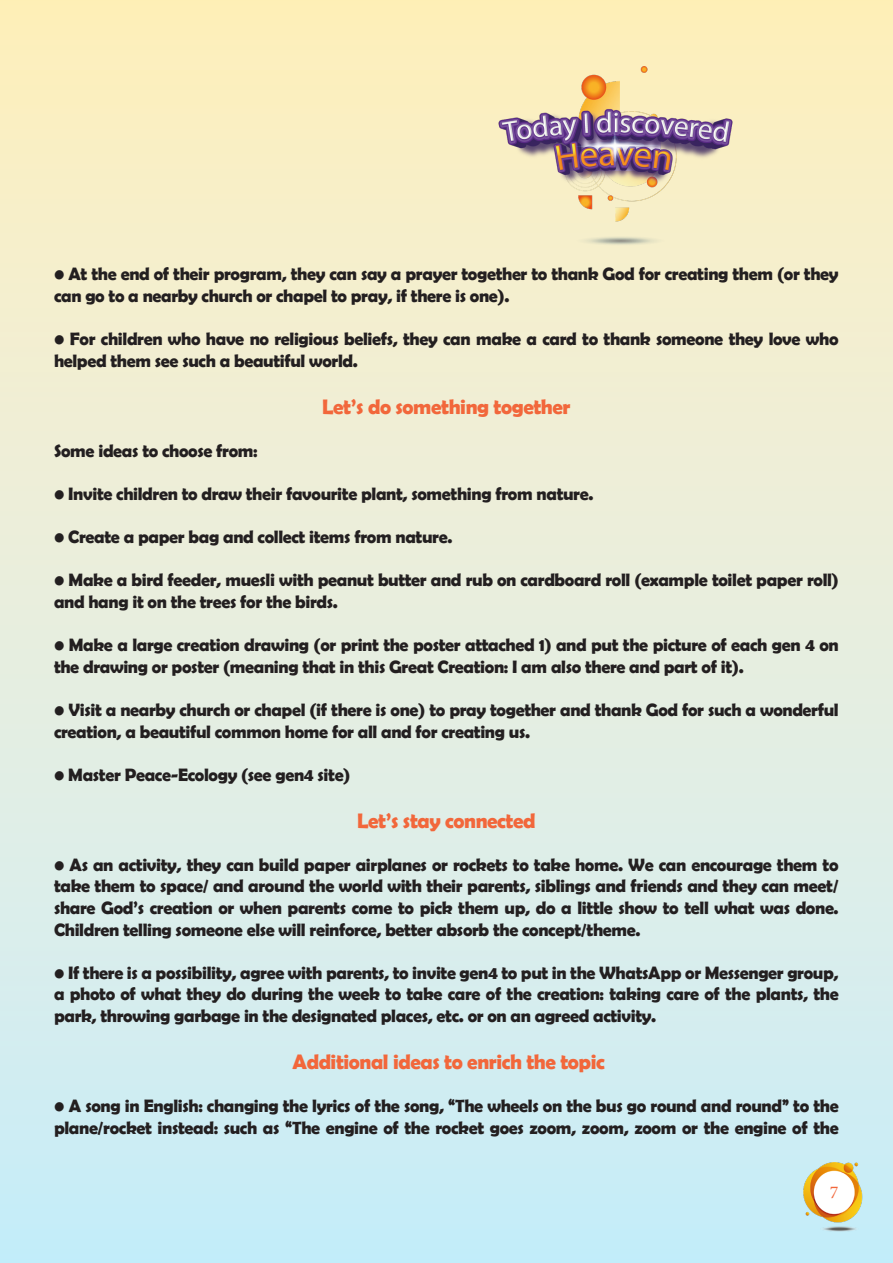
<style>
.page{position:relative;width:893px;height:1263px;background:#fff}
.page>*{position:absolute;margin:0;border:0;box-sizing:border-box;transform-origin:0 0}
.t1{font:700 21px "Berlin Sans FB Demi";letter-spacing:-.02em;color:#f2673b}
.t2{font:700 18px/21.6px "Berlin Sans FB Demi";letter-spacing:-.02em;color:#231f20}
.t3{font:18px "Minion Pro";color:#f2673b}
</style>
<div class="page">
<div style="left:0;top:0;width:893px;height:1263px;background:linear-gradient(to bottom,#ffefbe,#c9edfc)"></div>
<svg style="left:0;top:0;width:1px;height:1263px"></svg>
<img style="left:804px;top:1162px;width:70px;height:71px">
<img style="left:490px;top:67px;width:251px;height:190px">
<p class="t2" style="left:54px;top:263px;width:786px">• At the end of their program, they can say a prayer together to thank God for creating them (or they can go to a nearby church or chapel to pray, if there is one).</p>
<p class="t2" style="left:54px;top:328px;width:786px">• For children who have no religious beliefs, they can make a card to thank someone they love who helped them see such a beautiful world.</p>
<p class="t1" style="left:322px;top:394px;width:250px">Let’s do something together</p>
<p class="t2" style="left:54px;top:439px;width:205px">Some ideas to choose from:</p>
<p class="t2" style="left:54px;top:483px;width:541px">• Invite children to draw their favourite plant, something from nature.</p>
<p class="t2" style="left:54px;top:526px;width:400px">• Create a paper bag and collect items from nature.</p>
<p class="t2" style="left:54px;top:569px;width:786px">• Make a bird feeder, muesli with peanut butter and rub on cardboard roll (example toilet paper roll) and hang it on the trees for the birds.</p>
<p class="t2" style="left:54px;top:634px;width:786px">• Make a large creation drawing (or print the poster attached 1) and put the picture of each gen 4 on the drawing or poster (meaning that in this Great Creation: I am also there and part of it).</p>
<p class="t2" style="left:54px;top:699px;width:786px">• Visit a nearby church or chapel (if there is one) to pray together and thank God for such a wonderful creation, a beautiful common home for all and for creating us.</p>
<p class="t2" style="left:54px;top:763px;width:298px">• Master Peace-Ecology (see gen4 site)</p>
<p class="t1" style="left:357px;top:808px;width:180px">Let’s stay connected</p>
<p class="t2" style="left:54px;top:853px;width:786px;text-align:justify">• As an activity, they can build paper airplanes or rockets to take home. We can encourage them to take them to space/ and around the world with their parents, siblings and friends and they can meet/ share God’s creation or when parents come to pick them up, do a little show to tell what was done.<br>Children telling someone else will reinforce, better absorb the concept/theme.</p>
<p class="t2" style="left:54px;top:961px;width:786px;text-align:justify">• If there is a possibility, agree with parents, to invite gen4 to put in the WhatsApp or Messenger group, a photo of what they do during the week to take care of the creation: taking care of the plants, the park, throwing garbage in the designated places, etc. or on an agreed activity.</p>
<p class="t1" style="left:293px;top:1049px;width:314px">Additional ideas to enrich the topic</p>
<p class="t2" style="left:54px;top:1095px;width:786px">• A song in English: changing the lyrics of the song, “The wheels on the bus go round and round” to the plane/rocket instead: such as “The engine of the rocket goes zoom, zoom, zoom or the engine of the</p>
<p class="t3" style="left:830px;top:1180px;width:10px">7</p>
</div>
